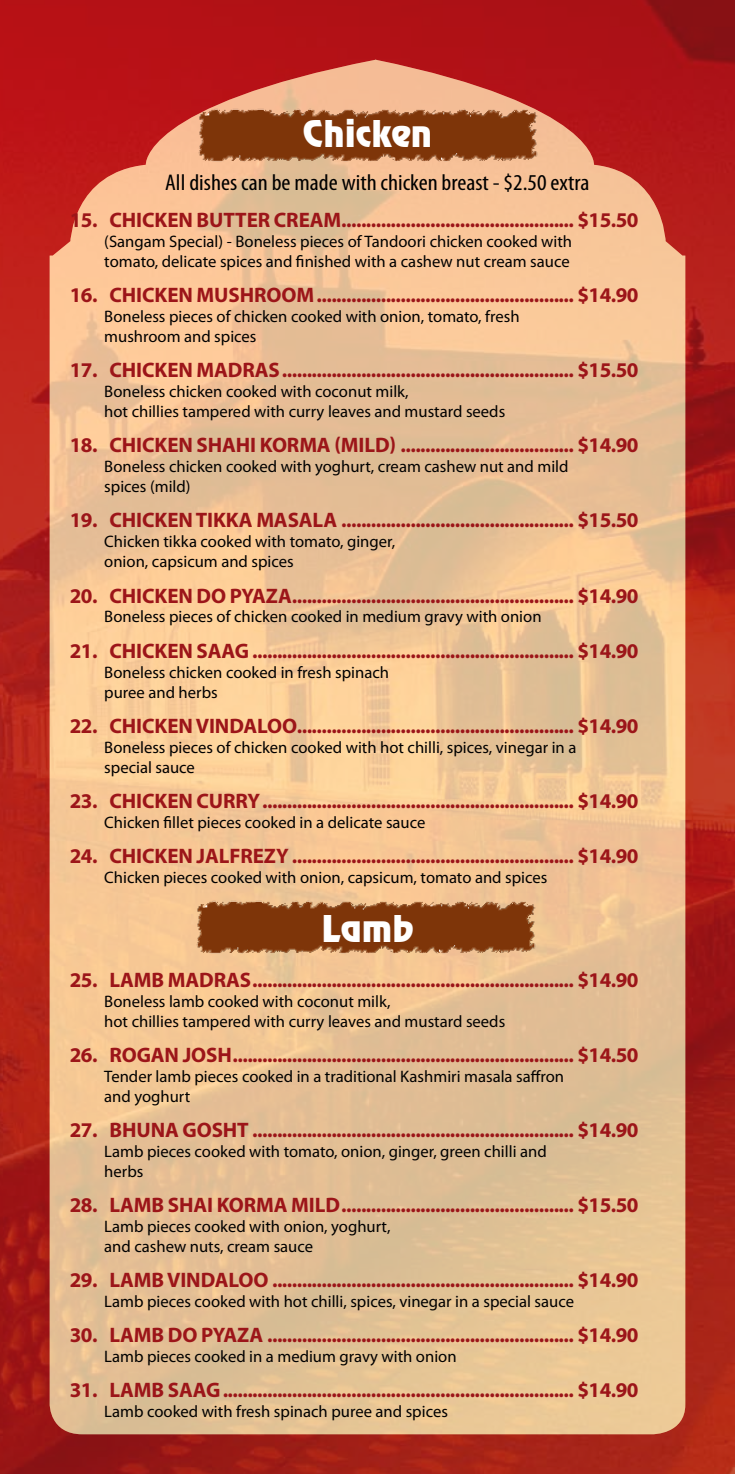
<style>
.page{position:relative;width:735px;height:1474px;background:#fff}
.page>*{position:absolute;margin:0;border:0;box-sizing:border-box;transform-origin:0 0}
.t1{font:36.75px "Revue BT";color:#fff}
.t2{font:condensed 22.75px "Myriad Pro";color:#000;scale:1.09 1}
.t3{font:700 21px "Myriad Pro";letter-spacing:-.025em;color:#9c1519}
.t4{font:700 21px "Myriad Pro";letter-spacing:-.005em;color:#9c1519}
.t5{font:16.62px/19.9px "Myriad Pro";color:#000}
</style>
<div class="page">
<img style="left:0;top:0;width:734px;height:1473px">
<img style="left:50px;top:60px;width:635px;height:1374px">
<img style="left:193px;top:100px;width:349px;height:73px">
<img style="left:191px;top:892px;width:348px;height:72px">
<h1 class="t1" style="left:302px;top:112px;width:131px">Chicken</h1>
<p class="t2" style="left:165px;top:169px;width:390px">All dishes can be made with chicken breast - $2.50 extra</p>
<p class="t3" style="left:70px;top:206px;width:52px">15. CHIC</p>
<p class="t3" style="left:154px;top:206px;width:68px">KEN BUTTE</p>
<p class="t3" style="left:258px;top:206px;width:382px">R CREAM............................................... $15.50</p>
<p class="t5" style="left:104px;top:231px;width:469px">(Sangam Special) - Boneless pieces of Tandoori chicken cooked with tomato, delicate spices and finished with a cashew nut cream sauce</p>
<p class="t3" style="left:70px;top:281px;width:52px">16. CHIC</p>
<p class="t3" style="left:154px;top:281px;width:74px">KEN MUSH</p>
<p class="t3" style="left:254px;top:281px;width:386px">ROOM.................................................... $14.90</p>
<p class="t5" style="left:104px;top:306px;width:416px">Boneless pieces of chicken cooked with onion, tomato, fresh mushroom and spices</p>
<p class="t3" style="left:70px;top:356px;width:52px">17. CHIC</p>
<p class="t3" style="left:154px;top:356px;width:485px">KEN MAD RAS ........................................................... $15.50</p>
<p class="t5" style="left:104px;top:381px;width:402px">Boneless chicken cooked with coconut milk,<br>hot chillies tampered with curry leaves and mustard seeds</p>
<p class="t3" style="left:70px;top:431px;width:52px">18. CHIC</p>
<p class="t3" style="left:154px;top:431px;width:55px">KEN SHAHI</p>
<p class="t3" style="left:260px;top:431px;width:380px">KORMA (MILD) ................................... $14.90</p>
<p class="t5" style="left:104px;top:456px;width:465px">Boneless chicken cooked with yoghurt, cream cashew nut and mild spices (mild)</p>
<p class="t3" style="left:70px;top:506px;width:52px">19. CHIC</p>
<p class="t3" style="left:154px;top:506px;width:133px">KEN TI KKA MASALA</p>
<p class="t3" style="left:341px;top:506px;width:299px">............................................... $15.50</p>
<p class="t5" style="left:104px;top:531px;width:292px">Chicken tikka cooked with tomato, ginger, onion, capsicum and spices</p>
<p class="t3" style="left:70px;top:581px;width:52px">20. CHIC</p>
<p class="t3" style="left:154px;top:581px;width:485px">KEN DO PYAZA......................................................... $14.90</p>
<p class="t5" style="left:104px;top:606px;width:438px">Boneless pieces of chicken cooked in medium gravy with onion</p>
<p class="t3" style="left:70px;top:637px;width:52px">21. CHIC</p>
<p class="t3" style="left:154px;top:637px;width:485px">KEN SAAG ................................................................. $14.90</p>
<p class="t5" style="left:104px;top:661px;width:286px">Boneless chicken cooked in fresh spinach puree and herbs</p>
<p class="t3" style="left:70px;top:712px;width:52px">22. CHIC</p>
<p class="t3" style="left:154px;top:712px;width:89px">KEN VINDALOO</p>
<p class="t3" style="left:296px;top:712px;width:343px">........................................................ $14.90</p>
<p class="t5" style="left:104px;top:736px;width:473px">Boneless pieces of chicken cooked with hot chilli, spices, vinegar in a special sauce</p>
<p class="t3" style="left:70px;top:787px;width:52px">23. CHIC</p>
<p class="t3" style="left:154px;top:787px;width:485px">KEN CU RRY............................................................... $14.90</p>
<p class="t5" style="left:104px;top:812px;width:322px">Chicken fillet pieces cooked in a delicate sauce</p>
<p class="t3" style="left:70px;top:842px;width:52px">24. CHIC</p>
<p class="t4" style="left:154px;top:842px;width:485px">KEN JALF REZY ......................................................... $14.90</p>
<p class="t5" style="left:104px;top:867px;width:444px">Chicken pieces cooked with onion, capsicum, tomato and spices</p>
<h1 class="t1" style="left:321px;top:906px;width:94px">Lamb</h1>
<p class="t3" style="left:70px;top:966px;width:570px">25. LAMB MAD RAS ................................................................. $14.90</p>
<p class="t5" style="left:104px;top:991px;width:402px">Boneless lamb cooked with coconut milk,<br>hot chillies tampered with curry leaves and mustard seeds</p>
<p class="t3" style="left:70px;top:1041px;width:136px">26. ROGAN JOSH</p>
<p class="t3" style="left:232px;top:1041px;width:407px">..................................................................... $14.50</p>
<p class="t5" style="left:104px;top:1066px;width:461px">Tender lamb pieces cooked in a traditional Kashmiri masala saffron and yoghurt</p>
<p class="t3" style="left:70px;top:1116px;width:141px">27. BHU NA GOSHT</p>
<p class="t3" style="left:252px;top:1116px;width:387px">................................................................. $14.90</p>
<p class="t5" style="left:104px;top:1141px;width:443px">Lamb pieces cooked with tomato, onion, ginger, green chilli and herbs</p>
<p class="t3" style="left:70px;top:1191px;width:110px">28. LAMB SHAI</p>
<p class="t3" style="left:217px;top:1191px;width:423px">KORMA MILD ............................................... $15.50</p>
<p class="t5" style="left:104px;top:1216px;width:287px">Lamb pieces cooked with onion, yoghurt, and cashew nuts, cream sauce</p>
<p class="t3" style="left:70px;top:1266px;width:145px">29. LAMB VINDALOO</p>
<p class="t3" style="left:272px;top:1266px;width:368px">............................................................. $14.90</p>
<p class="t5" style="left:104px;top:1291px;width:471px">Lamb pieces cooked with hot chilli, spices, vinegar in a special sauce</p>
<p class="t3" style="left:70px;top:1321px;width:570px">30. LAMB DO PYAZA .............................................................. $14.90</p>
<p class="t5" style="left:104px;top:1346px;width:353px">Lamb pieces cooked in a medium gravy with onion</p>
<p class="t3" style="left:70px;top:1376px;width:570px">31. LAMB SAAG....................................................................... $14.90</p>
<p class="t5" style="left:104px;top:1401px;width:345px">Lamb cooked with fresh spinach puree and spices</p>
</div>
